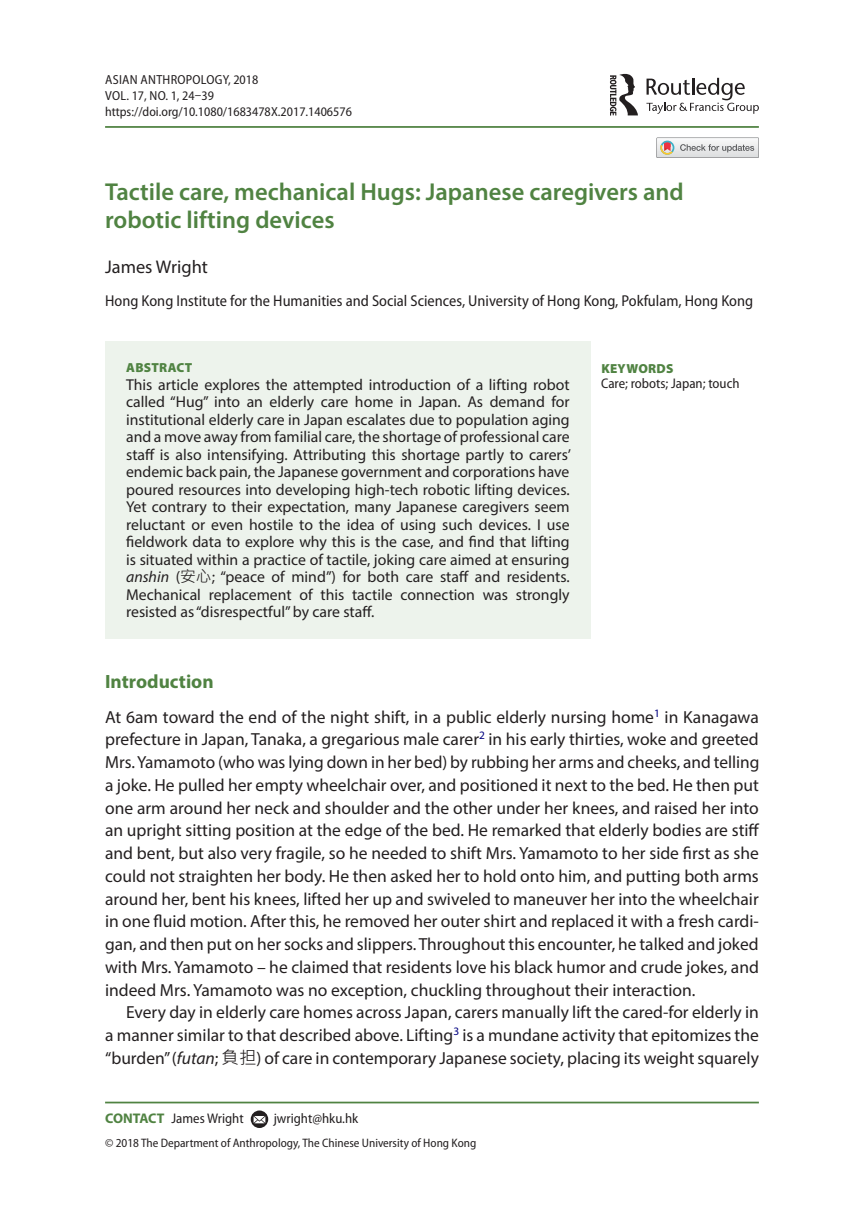
<style>
.page{position:relative;width:864px;height:1231px;background:#fff}
.page>*{position:absolute;margin:0;border:0;box-sizing:border-box;transform-origin:0 0}
.t1{font:600 24.5px/28px "Myriad Pro";color:#508342}
.t2{font:700 19.25px "Myriad Pro";color:#508342}
.t3{font:18.38px "Myriad Pro";color:#231f20}
.t4{font:17.5px/22.8px "Myriad Pro";color:#231f20;text-align:justify}
.t5{font:15.75px/17.5px "Myriad Pro";color:#231f20;text-align:justify}
.t6{font:semi-condensed 15.75px "Myriad Pro";color:#231f20}
.t7{font:semi-condensed 14px "Myriad Pro";color:#231f20}
.t8{font:semi-condensed 13.12px/15.8px "Myriad Pro";color:#231f20}
.t9{font:900 13.12px "Myriad Pro";letter-spacing:.02em;color:#508342}
.t10{font:semi-condensed 12.25px "Myriad Pro";color:#231f20}
.s1{font-style:italic}
.s2{font-family:"Microsoft Jheng Hei"}
.s3{font-weight:700;font-stretch:normal;color:#508342}
</style>
<div class="page">
<hr style="left:105px;top:126px;width:653px;height:2px;background:#508342">
<div style="left:105px;top:341px;width:485px;height:298px;background:#edf3ec"></div>
<hr style="left:105px;top:1101px;width:653px;height:2px;background:#508342">
<svg style="left:250px;top:1110px;width:18px;height:17px"></svg>
<svg style="left:253px;top:1115px;width:12px;height:8px"></svg>
<svg style="left:646px;top:78px;width:112px;height:36px"></svg>
<svg style="left:610px;top:74px;width:27px;height:42px"></svg>
<svg style="left:656px;top:137px;width:102px;height:21px"></svg>
<p class="t8" style="left:105px;top:72px;width:248px">Asian Anthropology, 2018<br>VOL. 17, NO. 1, 24–39 https://doi.org/10.1080/1683478X.2017.1406576</p>
<h1 class="t1" style="left:105px;top:177px;width:580px">Tactile care, mechanical Hugs: Japanese caregivers and robotic lifting devices</h1>
<p class="t3" style="left:105px;top:256px;width:104px">James Wright</p>
<p class="t6" style="left:105px;top:292px;width:649px">Hong Kong Institute for the Humanities and Social Sciences, University of Hong Kong, Pokfulam, Hong Kong</p>
<p class="t9" style="left:126px;top:360px;width:68px">ABSTRACT</p>
<p class="t5" style="left:126px;top:375px;width:446px">This article explores the attempted introduction of a lifting robot called “Hug” into an elderly care home in Japan. As demand for institutional elderly care in Japan escalates due to population aging and a move away from familial care, the shortage of professional care staff is also intensifying. Attributing this shortage partly to carers’ endemic back pain, the Japanese government and corporations have poured resources into developing high-tech robotic lifting devices.<br>Yet contrary to their expectation, many Japanese caregivers seem reluctant or even hostile to the idea of using such devices. I use fieldwork data to explore why this is the case, and find that lifting is situated within a practice of tactile, joking care aimed at ensuring <span class="s1">anshin</span> (<span class="s2">安心</span>; “peace of mind”) for both care staff and residents.<br>Mechanical replacement of this tactile connection was strongly resisted as “disrespectful” by care staff.</p>
<p class="t9" style="left:601px;top:360px;width:74px">KEYWORDS</p>
<p class="t7" style="left:601px;top:376px;width:140px">Care; robots; Japan; touch</p>
<p class="t2" style="left:105px;top:669px;width:110px">Introduction</p>
<p class="t4" style="left:105px;top:705px;width:655px">At 6am toward the end of the night shift, in a public elderly nursing home<sup>1</sup> in Kanagawa prefecture in Japan, Tanaka, a gregarious male carer<sup>2</sup> in his early thirties, woke and greeted Mrs. Yamamoto (who was lying down in her bed) by rubbing her arms and cheeks, and telling a joke. He pulled her empty wheelchair over, and positioned it next to the bed. He then put one arm around her neck and shoulder and the other under her knees, and raised her into an upright sitting position at the edge of the bed. He remarked that elderly bodies are stiff and bent, but also very fragile, so he needed to shift Mrs. Yamamoto to her side first as she could not straighten her body. He then asked her to hold onto him, and putting both arms around her, bent his knees, lifted her up and swiveled to maneuver her into the wheelchair in one fluid motion. After this, he removed her outer shirt and replaced it with a fresh cardi&shy;gan, and then put on her socks and slippers. Throughout this encounter, he talked and joked with Mrs. Yamamoto – he claimed that residents love his black humor and crude jokes, and indeed Mrs. Yamamoto was no exception, chuckling throughout their interaction.</p>
<p class="t4" style="left:105px;top:1000px;width:655px;text-indent:21px">Every day in elderly care homes across Japan, carers manually lift the cared-for elderly in a manner similar to that described above. Lifting<sup>3</sup> is a mundane activity that epitomizes the “burden” (<span class="s1">futan</span>; <span class="s2">負担</span>) of care in contemporary Japanese society, placing its weight squarely</p>
<p class="t7" style="left:105px;top:1110px;width:140px"><span class="s3">CONTACT</span> James Wright</p>
<p class="t7" style="left:273px;top:1110px;width:86px">jwright@hku.hk</p>
<p class="t10" style="left:105px;top:1135px;width:372px">© 2018 The Department of Anthropology, The Chinese University of Hong Kong</p>
</div>
